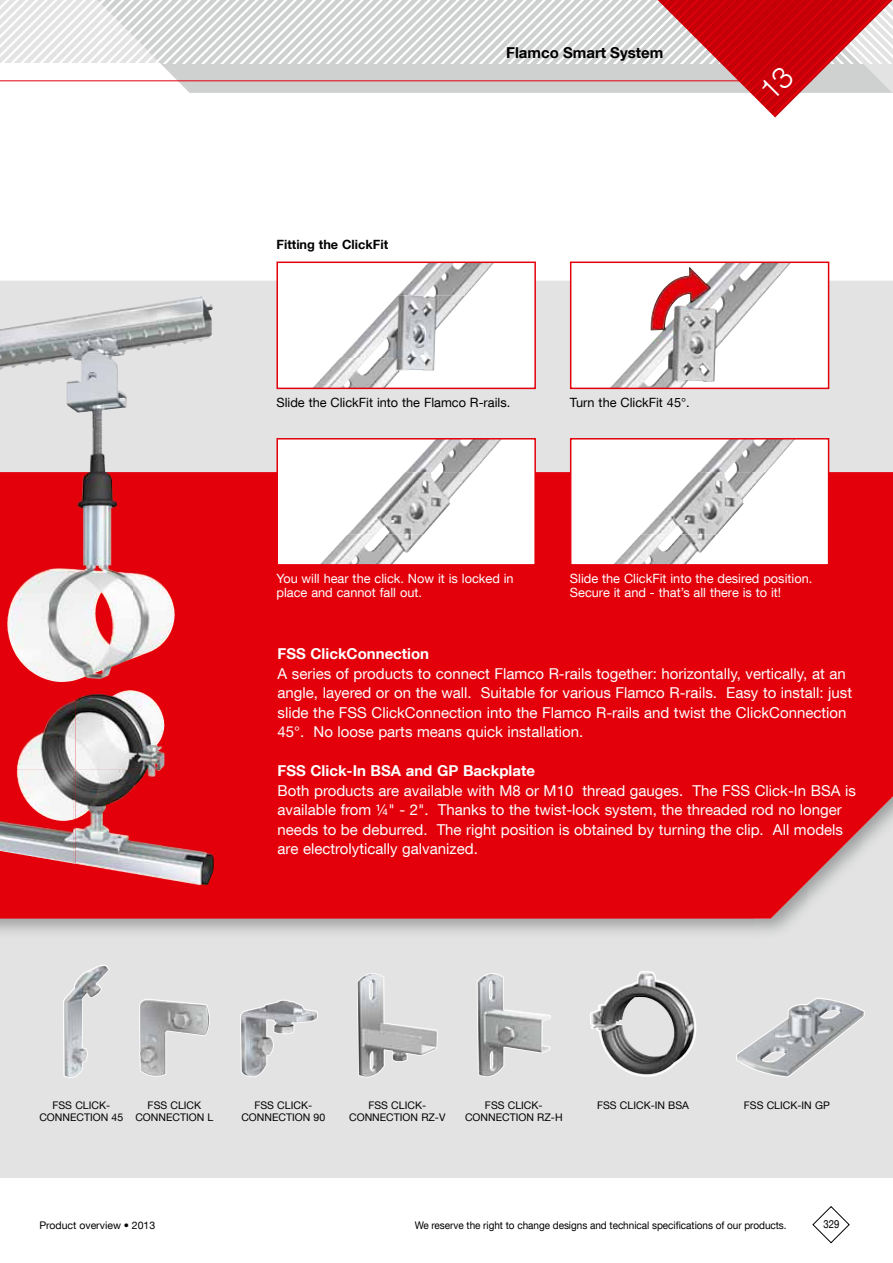
<style>
.page{position:relative;width:893px;height:1263px;background:#fff}
.page>*{position:absolute;margin:0;border:0;box-sizing:border-box;transform-origin:0 0}
.t1{font:15px/19.5px "Helvetica Neue LT Com";color:#fff}
.t2{font:700 15px "Helvetica Neue LT Com";color:#fff}
.t3{font:700 15px "Helvetica Neue LT Com";color:#000}
.t4{font:12.75px/14.2px "Helvetica Neue LT Com";color:#fff}
.t5{font:12.75px "Helvetica Neue LT Com";color:#000}
.t6{font:700 12.75px "Helvetica Neue LT Com";color:#000}
.t7{font:11.25px "Helvetica Neue LT Com";color:#000;scale:.85 1}
.t8{font:10.5px/11.7px "Helvetica Neue LT Com";color:#000;text-align:center}
.t9{font:10.5px "Helvetica Neue LT Com";color:#000;scale:.95 1}
</style>
<div class="page">
<svg style="left:812px;top:1206px;width:38px;height:38px"></svg>
<div style="left:0;top:727px;width:893px;height:451px;background:#e3e3e3"></div>
<img style="left:753px;top:918px;width:41px;height:15px">
<img style="left:0;top:918px;width:753px;height:15px">
<div style="left:0;top:472px;width:893px;height:446px;background:#e3000b"></div>
<div style="left:0;top:281px;width:893px;height:191px;background:#e3e3e3"></div>
<svg style="left:63px;top:969px;width:47px;height:109px"></svg>
<svg style="left:139px;top:1004px;width:71px;height:73px"></svg>
<svg style="left:239px;top:790px;width:80px;height:287px"></svg>
<svg style="left:355px;top:261px;width:83px;height:817px;background:#e1353d"></svg>
<svg style="left:590px;top:971px;width:106px;height:106px"></svg>
<img style="left:49px;top:472px;width:68px;height:210px">
<img style="left:7px;top:570px;width:39px;height:91px">
<img style="left:133px;top:573px;width:42px;height:85px">
<img style="left:0;top:296px;width:199px;height:86px">
<img style="left:66px;top:383px;width:61px;height:45px">
<img style="left:89px;top:428px;width:17px;height:44px">
<img style="left:17px;top:700px;width:62px;height:119px">
<img style="left:110px;top:777px;width:50px;height:96px">
<img style="left:75px;top:819px;width:35px;height:51px">
<img style="left:162px;top:845px;width:52px;height:40px">
<img style="left:73px;top:690px;width:91px;height:87px">
<img style="left:0;top:770px;width:73px;height:93px">
<img style="left:73px;top:777px;width:2px;height:87px">
<svg style="left:279px;top:265px;width:254px;height:121px"></svg>
<img style="left:397px;top:265px;width:97px;height:31px">
<img style="left:340px;top:296px;width:125px;height:62px">
<img style="left:312px;top:358px;width:122px;height:28px">
<div style="left:276px;top:262px;width:260px;height:127px;border:2px solid #e3000b"></div>
<svg style="left:573px;top:281px;width:253px;height:105px"></svg>
<img style="left:609px;top:265px;width:182px;height:121px">
<div style="left:570px;top:262px;width:259px;height:127px;border:2px solid #e3000b"></div>
<svg style="left:279px;top:441px;width:254px;height:122px"></svg>
<img style="left:405px;top:441px;width:97px;height:31px">
<img style="left:347px;top:472px;width:126px;height:63px">
<img style="left:319px;top:535px;width:104px;height:28px">
<div style="left:276px;top:438px;width:260px;height:128px;border:2px solid #e3000b"></div>
<svg style="left:573px;top:441px;width:253px;height:122px"></svg>
<img style="left:698px;top:441px;width:97px;height:31px">
<img style="left:641px;top:472px;width:125px;height:63px">
<img style="left:613px;top:535px;width:104px;height:28px">
<div style="left:570px;top:438px;width:259px;height:128px;border:2px solid #e3000b"></div>
<img style="left:64px;top:965px;width:45px;height:112px">
<img style="left:140px;top:999px;width:69px;height:77px">
<img style="left:241px;top:1000px;width:43px;height:76px">
<img style="left:358px;top:974px;width:79px;height:103px">
<img style="left:477px;top:974px;width:73px;height:102px">
<img style="left:737px;top:998px;width:127px;height:78px">
<img style="left:592px;top:973px;width:102px;height:101px">
<svg style="left:0;top:0;width:893px;height:117px"></svg>
<p class="t6" style="left:276px;top:237px;width:113px">Fitting the ClickFit</p>
<p class="t3" style="left:506px;top:44px;width:159px">Flamco Smart System</p>
<p class="t5" style="left:276px;top:394px;width:235px">Slide the ClickFit into the Flamco R-rails.</p>
<p class="t5" style="left:570px;top:394px;width:121px">Turn the ClickFit 45°.</p>
<p class="t4" style="left:276px;top:571px;width:239px">You will hear the click. Now it is locked in place and cannot fall out.</p>
<p class="t4" style="left:570px;top:571px;width:244px">Slide the ClickFit into the desired position.<br>Secure it and - that’s all there is to it!</p>
<p class="t2" style="left:278px;top:644px;width:153px">FSS ClickConnection</p>
<p class="t1" style="left:278px;top:663px;width:576px">A series of products to connect Flamco R-rails together: horizontally, vertically, at an angle, layered or on the wall. Suitable for various Flamco R-rails. Easy to install: just slide the FSS ClickConnection into the Flamco R-rails and twist the ClickConnection 45°. No loose parts means quick installation.</p>
<p class="t2" style="left:278px;top:761px;width:259px">FSS Click-In BSA and GP Backplate</p>
<p class="t1" style="left:278px;top:780px;width:580px">Both products are available with M8 or M10 thread gauges. The FSS Click-In BSA is available from ¼" - 2". Thanks to the twist-lock system, the threaded rod no longer needs to be deburred. The right position is obtained by turning the clip. All models are electrolytically galvanized.</p>
<p class="t8" style="left:39px;top:1099px;width:85px">FSS CLICK-<br>CONNECTION 45</p>
<p class="t8" style="left:349px;top:1099px;width:98px">FSS CLICK-<br>CONNECTION RZ-V</p>
<p class="t8" style="left:465px;top:1099px;width:99px">FSS CLICK-<br>CONNECTION RZ-H</p>
<p class="t8" style="left:597px;top:1099px;width:93px">FSS CLICK-IN BSA</p>
<p class="t8" style="left:744px;top:1099px;width:87px">FSS CLICK-IN GP</p>
<p class="t8" style="left:135px;top:1099px;width:80px">FSS CLICK<br>CONNECTION L</p>
<p class="t8" style="left:241px;top:1099px;width:85px">FSS CLICK-<br>CONNECTION 90</p>
<p class="t8" style="left:39px;top:1219px;width:117px">Product overview • 2013</p>
<p class="t9" style="left:415px;top:1219px;width:393px">We reserve the right to change designs and technical specifications of our products.</p>
<p class="t7" style="left:823px;top:1217px;width:20px">329</p>
</div>
